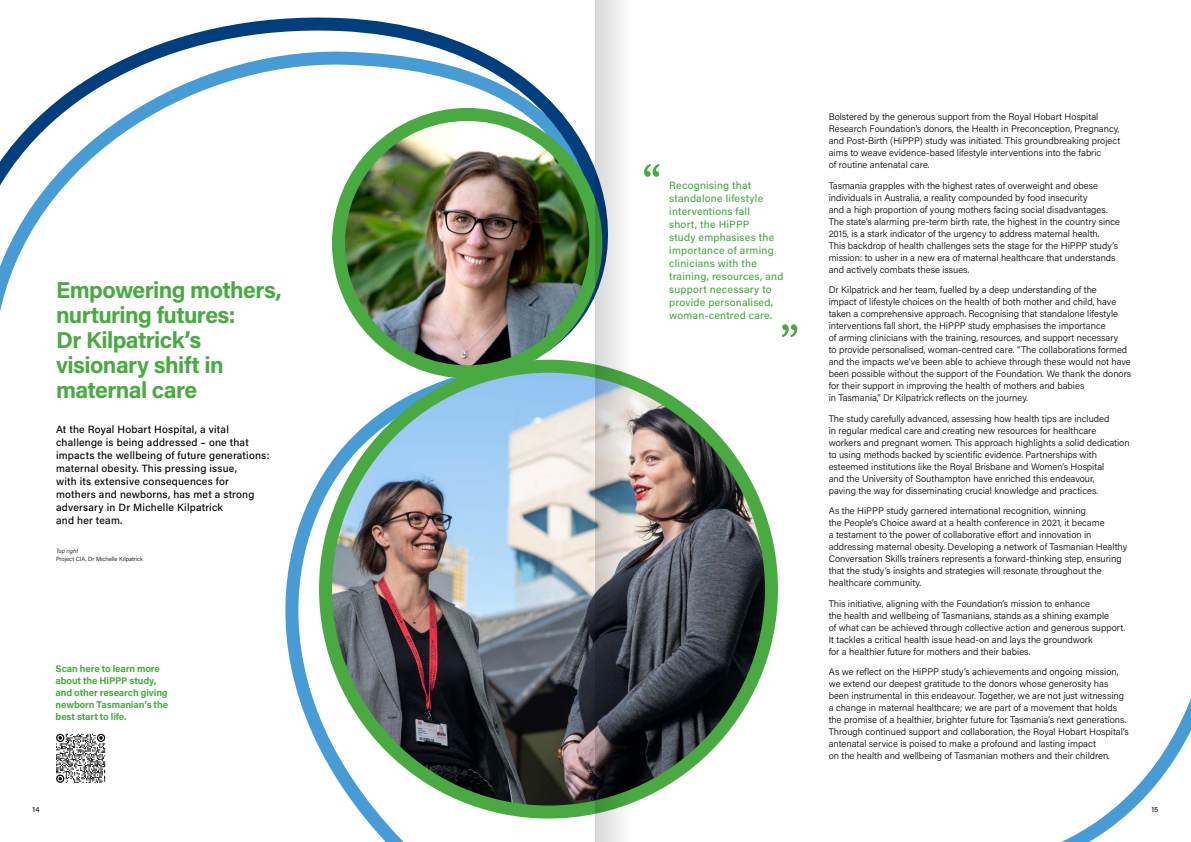
<style>
.page{position:relative;width:1191px;height:842px;background:#fff}
.page>*{position:absolute;margin:0;border:0;box-sizing:border-box;transform-origin:0 0}
.t1{font:700 23px/25px "Acumin Pro";letter-spacing:-.025em;color:#49aa42}
.t2{font:500 10.5px/13px "Acumin Pro";letter-spacing:.02em;color:#000}
.t3{font:500 10.5px/13px "Acumin Pro";letter-spacing:.02em;color:#49aa42}
.t4{font:700 9.7px/12px "Acumin Pro";letter-spacing:-.015em;color:#49aa42}
.t5{font:300 9.5px/12px "Acumin Pro";color:#000}
.t6{font:7.5px "Acumin Pro";color:#000}
.t7{font:300 6px "Acumin Pro";color:#000}
.t8{font:italic 300 6px "Acumin Pro";color:#000}
</style>
<div class="page">
<svg style="left:285px;top:471px;width:254px;height:371px"></svg>
<svg style="left:0;top:17px;width:660px;height:348px"></svg>
<img style="left:338px;top:114px;width:255px;height:258px">
<div style="left:332px;top:108px;width:270px;height:270px;border:13px solid #49aa42;border-radius:50%"></div>
<img style="left:325px;top:372px;width:446px;height:438px">
<div style="left:319px;top:360px;width:459px;height:458px;border:13px solid #49aa42;border-radius:50%"></div>
<svg style="left:651px;top:164px;width:8px;height:13px"></svg>
<svg style="left:782px;top:324px;width:15px;height:13px"></svg>
<svg style="left:1061px;top:698px;width:130px;height:144px"></svg>
<svg style="left:56px;top:734px;width:49px;height:49px"></svg>
<svg style="left:595px;top:0;width:56px;height:842px"></svg>
<h1 class="t1" style="left:56px;top:277px;width:227px">Empowering mothers, nurturing futures:<br>Dr Kilpatrick’s visionary shift in maternal care</h1>
<p class="t2" style="left:56px;top:422px;width:215px">At the Royal Hobart Hospital, a vital challenge is being addressed – one that impacts the wellbeing of future generations: maternal obesity. This pressing issue,<br>with its extensive consequences for mothers and newborns, has met a strong adversary in Dr Michelle Kilpatrick<br>and her team.</p>
<p class="t8" style="left:56px;top:547px;width:24px">Top right</p>
<p class="t7" style="left:56px;top:555px;width:89px">Project CIA, Dr Michelle Kilpatrick</p>
<p class="t4" style="left:56px;top:662px;width:114px">Scan here to learn more about the HiPPP study, and other research giving newborn Tasmanian’s the best start to life.</p>
<p class="t3" style="left:669px;top:178px;width:116px">Recognising that standalone lifestyle interventions fall<br>short, the HiPPP<br>study emphasises the importance of arming clinicians with the training, resources, and support necessary to provide personalised, woman-centred care.</p>
<p class="t5" style="left:828px;top:111px;width:293px">Bolstered by the generous support from the Royal Hobart Hospital Research Foundation’s donors, the Health in Preconception, Pregnancy, and Post-Birth (HiPPP) study was initiated. This groundbreaking project aims to weave evidence-based lifestyle interventions into the fabric<br>of routine antenatal care.</p>
<p class="t5" style="left:828px;top:179px;width:293px">Tasmania grapples with the highest rates of overweight and obese individuals in Australia, a reality compounded by food insecurity<br>and a high proportion of young mothers facing social disadvantages.<br>The state’s alarming pre-term birth rate, the highest in the country since 2015, is a stark indicator of the urgency to address maternal health.<br>This backdrop of health challenges sets the stage for the HiPPP study’s mission: to usher in a new era of maternal healthcare that understands and actively combats these issues.</p>
<p class="t5" style="left:828px;top:284px;width:304px">Dr Kilpatrick and her team, fuelled by a deep understanding of the<br>impact of lifestyle choices on the health of both mother and child, have taken a comprehensive approach. Recognising that standalone lifestyle interventions fall short, the HiPPP study emphasises the importance<br>of arming clinicians with the training, resources, and support necessary<br>to provide personalised, woman-centred care. “The collaborations formed and the impacts we’ve been able to achieve through these would not have been possible without the support of the Foundation. We thank the donors for their support in improving the health of mothers and babies<br>in Tasmania,” Dr Kilpatrick reflects on the journey.</p>
<p class="t5" style="left:828px;top:412px;width:302px">The study carefully advanced, assessing how health tips are included<br>in regular medical care and creating new resources for healthcare workers and pregnant women. This approach highlights a solid dedication to using methods backed by scientific evidence. Partnerships with esteemed institutions like the Royal Brisbane and Women’s Hospital<br>and the University of Southampton have enriched this endeavour,<br>paving the way for disseminating crucial knowledge and practices.</p>
<p class="t5" style="left:828px;top:505px;width:300px">As the HiPPP study garnered international recognition, winning<br>the People’s Choice award at a health conference in 2021, it became<br>a testament to the power of collaborative effort and innovation in addressing maternal obesity. Developing a network of Tasmanian Healthy Conversation Skills trainers represents a forward-thinking step, ensuring that the study’s insights and strategies will resonate throughout the healthcare community.</p>
<p class="t5" style="left:828px;top:597px;width:298px">This initiative, aligning with the Foundation’s mission to enhance<br>the health and wellbeing of Tasmanians, stands as a shining example<br>of what can be achieved through collective action and generous support.<br>It tackles a critical health issue head-on and lays the groundwork<br>for a healthier future for mothers and their babies.</p>
<p class="t5" style="left:828px;top:666px;width:302px">As we reflect on the HiPPP study’s achievements and ongoing mission, we extend our deepest gratitude to the donors whose generosity has been instrumental in this endeavour. Together, we are not just witnessing a change in maternal healthcare; we are part of a movement that holds the promise of a healthier, brighter future for Tasmania’s next generations.<br>Through continued support and collaboration, the Royal Hobart Hospital’s antenatal service is poised to make a profound and lasting impact<br>on the health and wellbeing of Tasmanian mothers and their children.</p>
<p class="t6" style="left:33px;top:804px;width:8px">14</p>
<p class="t6" style="left:1151px;top:804px;width:8px">15</p>
</div>
